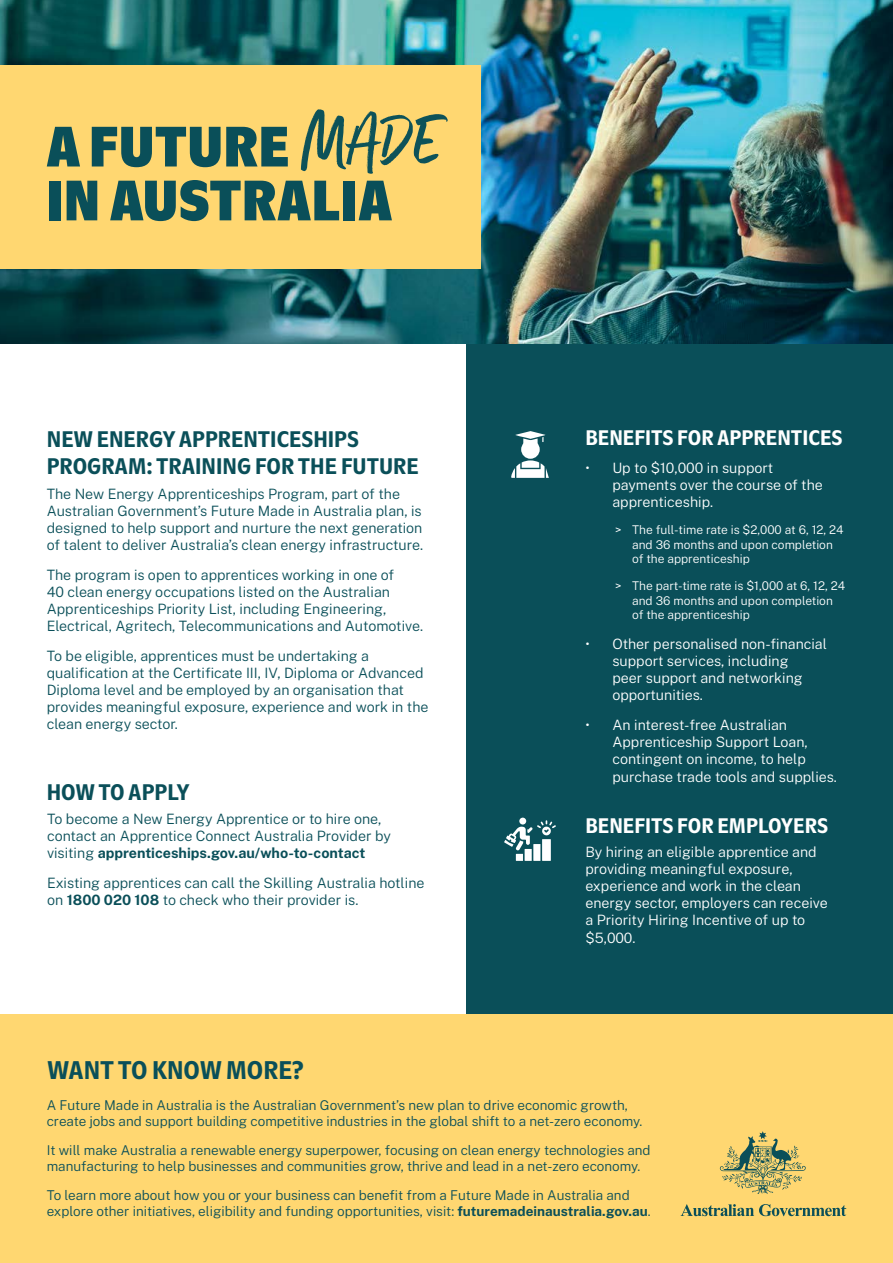
<style>
.page{position:relative;width:893px;height:1263px;background:#fff}
.page>*{position:absolute;margin:0;border:0;box-sizing:border-box;transform-origin:0 0}
.t1{font:700 56.7px/53.8px "ABC Ginto Nord Condensed";color:#0a4f59;scale:.96 1}
.Heading_1{font:500 25.5px "ABC Ginto Nord Condensed";color:#0a4f59}
.Heading_1-2{font:500 22.5px/27px "ABC Ginto Nord Condensed";color:#0a4f59}
.Heading_1-3{font:500 21px "ABC Ginto Nord Condensed";color:#fff}
.Body{font:300 14.25px/17.1px "Public Sans";color:#0a4f59}
.Body-2{font:300 14.25px/17.1px "Public Sans";color:#fff}
.Body-3{font:300 13.5px/16.2px "Public Sans";color:#0a4f59}
.Body-4{font:300 12px/14.4px "Public Sans";color:#fff}
.s1{font-weight:700}
</style>
<div class="page">
<div style="left:466px;top:343px;width:427px;height:671px;background:#0a4f59"></div>
<div style="left:0;top:1014px;width:893px;height:249px;background:#ffd771"></div>
<img style="left:0;top:0;width:893px;height:343px">
<div style="left:0;top:65px;width:481px;height:204px;background:#ffd771"></div>
<svg style="left:301px;top:109px;width:147px;height:65px"></svg>
<svg style="left:511px;top:460px;width:38px;height:18px"></svg>
<svg style="left:515px;top:431px;width:30px;height:12px"></svg>
<div style="left:521px;top:440px;width:19px;height:19px;background:#fff;border-radius:50%"></div>
<svg style="left:504px;top:818px;width:52px;height:43px"></svg>
<svg style="left:681px;top:1204px;width:165px;height:12px"></svg>
<svg style="left:720px;top:1131px;width:86px;height:63px"></svg>
<p class="t1" style="left:46px;top:115px;width:362px">A FUTURE<br>IN AUSTRALIA</p>
<h1 class="Heading_1-2" style="left:47px;top:424px;width:373px">NEW ENERGY APPRENTICESHIPS<br>PROGRAM: TRAINING FOR THE FUTURE</h1>
<p class="Body" style="left:47px;top:484px;width:378px">The New Energy Apprenticeships Program, part of the Australian Government’s Future Made in Australia plan, is designed to help support and nurture the next generation of talent to deliver Australia’s clean energy infrastructure.</p>
<p class="Body" style="left:47px;top:565px;width:378px">The program is open to apprentices working in one of<br>40 clean energy occupations listed on the Australian Apprenticeships Priority List, including Engineering, Electrical, Agritech, Telecommunications and Automotive.</p>
<p class="Body" style="left:47px;top:647px;width:383px">To be eligible, apprentices must be undertaking a qualification at the Certificate III, IV, Diploma or Advanced Diploma level and be employed by an organisation that provides meaningful exposure, experience and work in the clean energy sector.</p>
<h1 class="Heading_1-2" style="left:47px;top:777px;width:145px">HOW TO APPLY</h1>
<p class="Body" style="left:47px;top:809px;width:345px">To become a New Energy Apprentice or to hire one, contact an Apprentice Connect Australia Provider by visiting <span class="s1">apprenticeships.gov.au/who-to-contact</span></p>
<p class="Body" style="left:47px;top:874px;width:379px">Existing apprentices can call the Skilling Australia hotline on <span class="s1">1800 020 108</span> to check who their provider is.</p>
<h1 class="Heading_1-3" style="left:585px;top:422px;width:259px">BENEFITS FOR APPRENTICES</h1>
<p class="Body-2" style="left:612px;top:459px;width:212px;text-indent:-27px">• Up to $10,000 in support payments over the course of the apprenticeship.</p>
<p class="Body-4" style="left:632px;top:523px;width:213px;text-indent:-17px">&gt; The full-time rate is $2,000 at 6, 12, 24 and 36 months and upon completion of the apprenticeship</p>
<p class="Body-4" style="left:632px;top:578px;width:215px;text-indent:-17px">&gt; The part-time rate is $1,000 at 6, 12, 24 and 36 months and upon completion of the apprenticeship</p>
<p class="Body-2" style="left:612px;top:635px;width:216px;text-indent:-27px">• Other personalised non-financial support services, including<br>peer support and networking opportunities.</p>
<p class="Body-2" style="left:612px;top:716px;width:226px;text-indent:-27px">• An interest-free Australian<br>Apprenticeship Support Loan, contingent on income, to help purchase trade tools and supplies.</p>
<h1 class="Heading_1-3" style="left:585px;top:810px;width:244px">BENEFITS FOR EMPLOYERS</h1>
<p class="Body-2" style="left:585px;top:843px;width:244px">By hiring an eligible apprentice and providing meaningful exposure, experience and work in the clean energy sector, employers can receive a Priority Hiring Incentive of up to $5,000.</p>
<h1 class="Heading_1" style="left:47px;top:1051px;width:258px">WANT TO KNOW MORE?</h1>
<p class="Body-3" style="left:47px;top:1096px;width:597px">A Future Made in Australia is the Australian Government’s new plan to drive economic growth, create jobs and support building competitive industries in the global shift to a net-zero economy.</p>
<p class="Body-3" style="left:47px;top:1141px;width:605px">It will make Australia a renewable energy superpower, focusing on clean energy technologies and manufacturing to help businesses and communities grow, thrive and lead in a net-zero economy.</p>
<p class="Body-3" style="left:47px;top:1186px;width:605px">To learn more about how you or your business can benefit from a Future Made in Australia and explore other initiatives, eligibility and funding opportunities, visit: <span class="s1">futuremadeinaustralia.gov.au</span>.</p>
</div>
